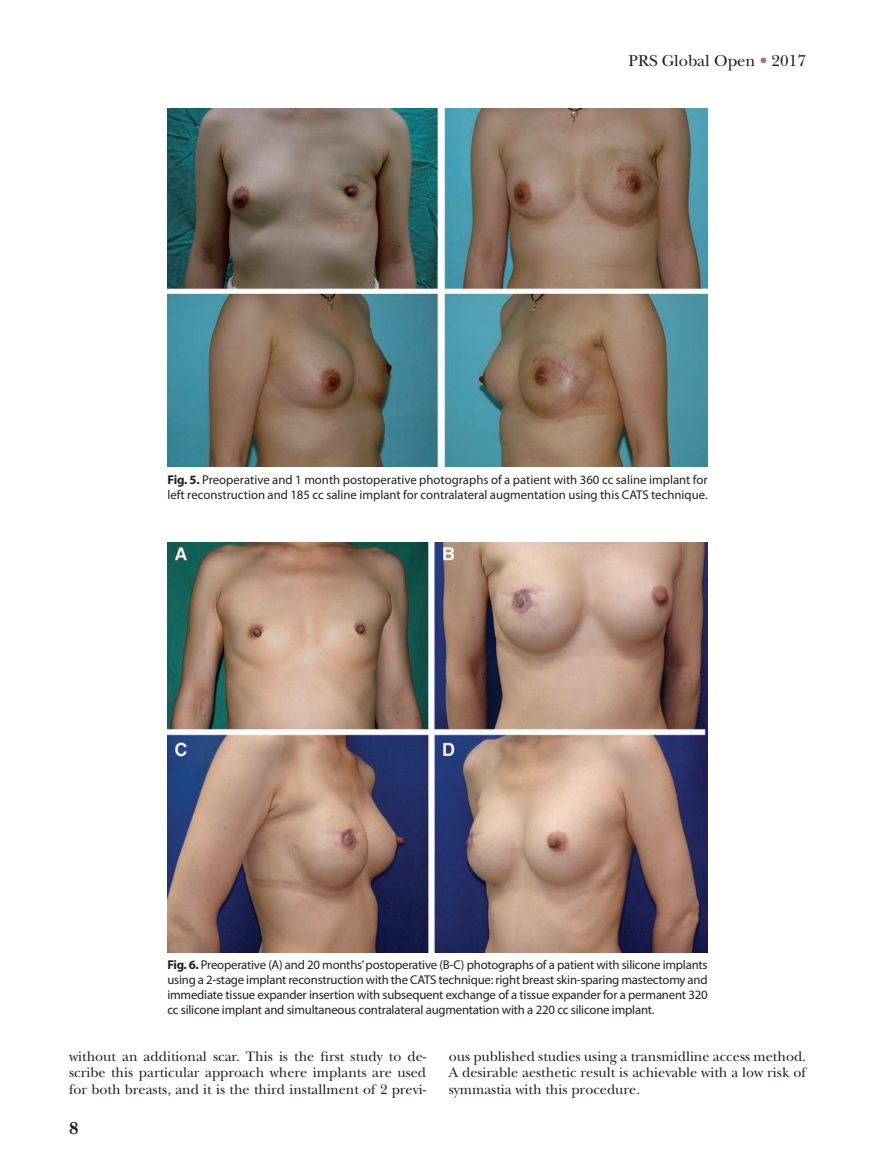
<style>
.page{position:relative;width:878px;height:1175px;background:#fff}
.page>*{position:absolute;margin:0;border:0;box-sizing:border-box;transform-origin:0 0}
.t1{font:700 18px "New Baskerville";color:#231f20}
.t2{font:16.5px "New Baskerville";color:#231f20}
.t3{font:14.25px/16.5px "New Baskerville";color:#231f20;text-align:justify}
.t4{font:12.75px/15px "Myriad Pro";color:#231f20}
.s1{color:#a966aa}
.s2{font-weight:700}
</style>
<div class="page">
<img style="left:167px;top:108px;width:540px;height:358px">
<img style="left:167px;top:542px;width:540px;height:410px">
<p class="t2" style="left:628px;top:51px;width:179px">PRS Global Open <span class="s1">•</span> 2017</p>
<p class="t4" style="left:167px;top:472px;width:542px"><span class="s2">Fig. 5.</span> Preoperative and 1 month postoperative photographs of a patient with 360 cc saline implant for left reconstruction and 185 cc saline implant for contralateral augmentation using this CATS technique.</p>
<p class="t4" style="left:167px;top:957px;width:542px;text-align:justify"><span class="s2">Fig. 6.</span> Preoperative (A) and 20 months’ postoperative (B-C) photographs of a patient with silicone implants using a 2-stage implant reconstruction with the CATS technique: right breast skin-sparing mastectomy and immediate tissue expander insertion with subsequent exchange of a tissue expander for a permanent 320 cc silicone implant and simultaneous contralateral augmentation with a 220 cc silicone implant.</p>
<p class="t3" style="left:69px;top:1048px;width:359px">without an additional scar. This is the first study to de&shy;scribe this particular approach where implants are used for both breasts, and it is the third installment of 2 previ-</p>
<p class="t3" style="left:449px;top:1048px;width:359px">ous published studies using a transmidline access method.<br>A desirable aesthetic result is achievable with a low risk of symmastia with this procedure.</p>
<h1 class="t1" style="left:69px;top:1118px;width:11px">8</h1>
</div>
